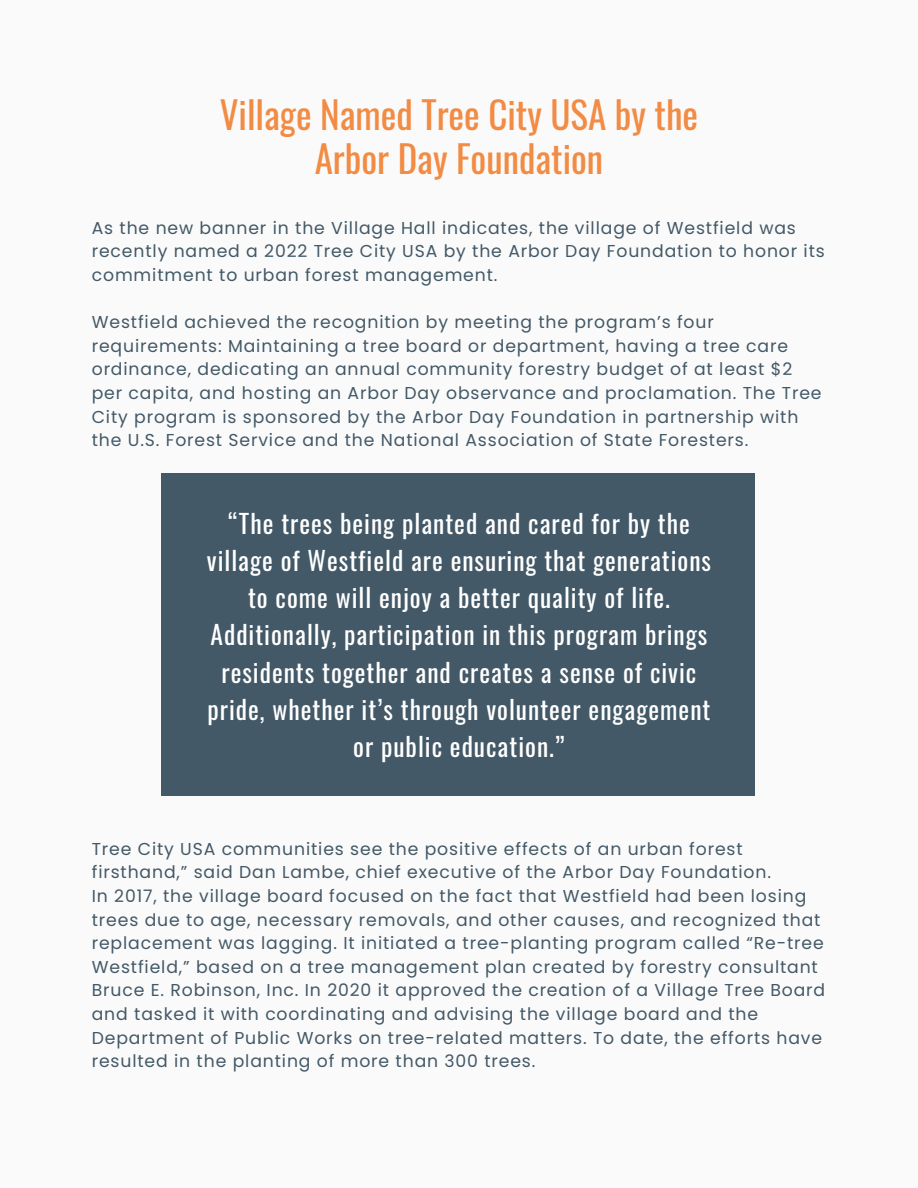
<style>
.page{position:relative;width:918px;height:1188px;background:#fafafa}
.page>*{position:absolute;margin:0;border:0;box-sizing:border-box;transform-origin:0 0}
.t1{font:37.2px/43.8px "Oswald";color:#f28b43;text-align:center}
.t2{font:25.5px/37.2px "Oswald";letter-spacing:.04em;color:#fff;text-align:center}
.t3{font:17.25px/23.7px "Poppins";letter-spacing:.05em;color:#435967}
</style>
<div class="page">
<div style="left:161px;top:473px;width:594px;height:323px;background:#435967"></div>
<h1 class="t1" style="left:220px;top:91px;width:480px">Village Named Tree City USA by the<br>Arbor Day Foundation</h1>
<p class="t3" style="left:92px;top:216px;width:735px">As the new banner in the Village Hall indicates, the village of Westfield was recently named a 2022 Tree City USA by the Arbor Day Foundation to honor its commitment to urban forest management.</p>
<p class="t3" style="left:92px;top:310px;width:731px">Westfield achieved the recognition by meeting the program’s four requirements: Maintaining a tree board or department, having a tree care ordinance, dedicating an annual community forestry budget of at least $2 per capita, and hosting an Arbor Day observance and proclamation. The Tree City program is sponsored by the Arbor Day Foundation in partnership with the U.S. Forest Service and the National Association of State Foresters.</p>
<p class="t2" style="left:207px;top:504px;width:506px">“The trees being planted and cared for by the village of Westfield are ensuring that generations to come will enjoy a better quality of life.<br>Additionally, participation in this program brings residents together and creates a sense of civic pride, whether it’s through volunteer engagement or public education.”</p>
<p class="t3" style="left:92px;top:837px;width:735px">Tree City USA communities see the positive effects of an urban forest firsthand,” said Dan Lambe, chief executive of the Arbor Day Foundation.<br>In 2017, the village board focused on the fact that Westfield had been losing trees due to age, necessary removals, and other causes, and recognized that replacement was lagging. It initiated a tree-planting program called “Re-tree Westfield,” based on a tree management plan created by forestry consultant Bruce E. Robinson, Inc. In 2020 it approved the creation of a Village Tree Board and tasked it with coordinating and advising the village board and the Department of Public Works on tree-related matters. To date, the efforts have resulted in the planting of more than 300 trees.</p>
</div>
